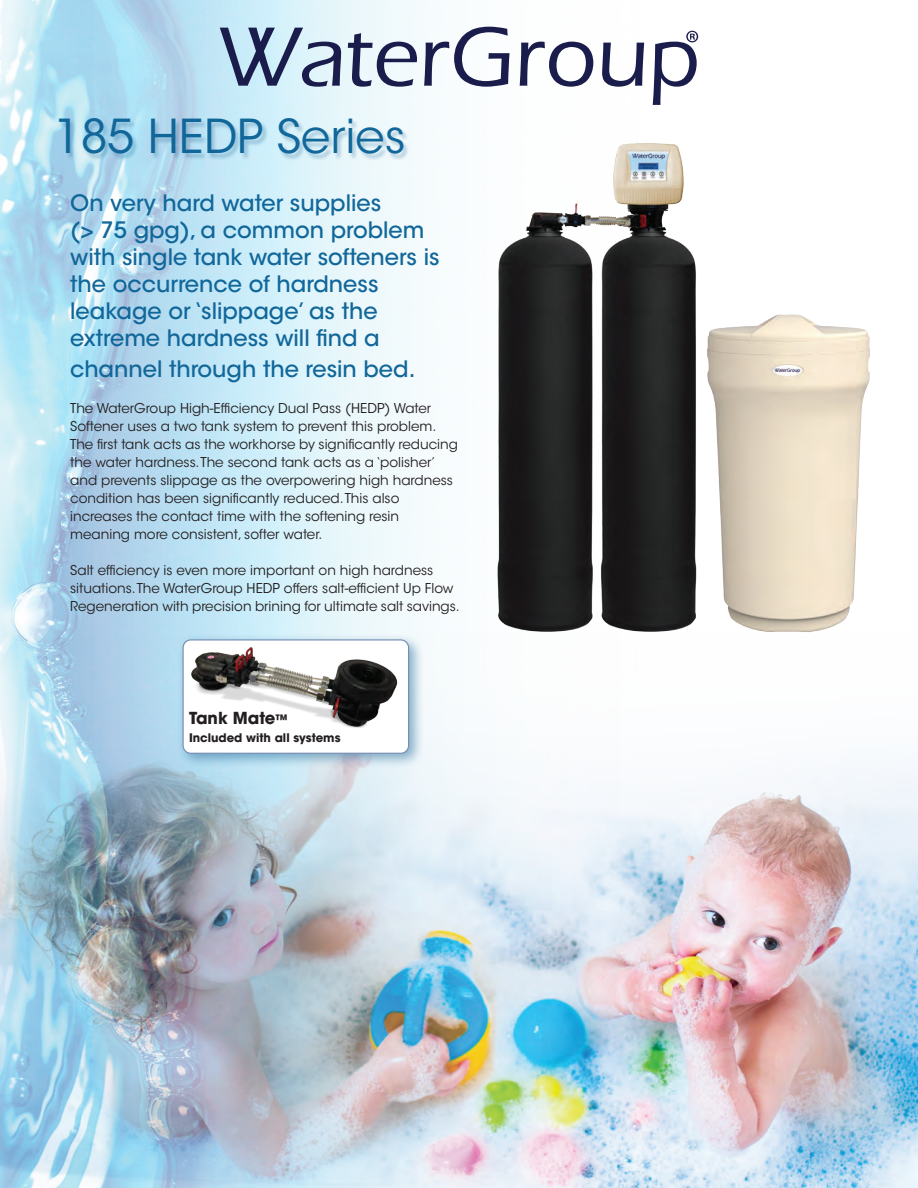
<style>
.page{position:relative;width:918px;height:1188px;background:#fff}
.page>*{position:absolute;margin:0;border:0;box-sizing:border-box;transform-origin:0 0}
.t1{font:46.5px "ITC Avant Garde Std";color:#11679a}
.t2{font:500 22.5px/27px "ITC Avant Garde Std";color:#11679a}
.t3{font:700 16.5px "ITC Avant Garde Std";color:#231f20}
.t4{font:13.5px/18px "ITC Avant Garde Std";color:#231f20}
.t5{font:700 11.7px "ITC Avant Garde Std";color:#231f20}
.s1{font-size:12.9px}
</style>
<div class="page">
<img style="left:820px;top:768px;width:98px;height:420px">
<img style="left:0;top:0;width:820px;height:1188px">
<div style="left:59px;top:119px;width:351px;height:42px;background:#186192;opacity:.31"></div>
<div style="left:177px;top:634px;width:248px;height:135px;background:#186192;opacity:.49"></div>
<div style="left:183px;top:640px;width:226px;height:113px;background:#fff;border-radius:8px"></div>
<img style="left:191px;top:647px;width:207px;height:81px">
<div style="left:183px;top:639px;width:226px;height:115px;border:1px solid #758db2;border-radius:8px"></div>
<img style="left:487px;top:131px;width:383px;height:518px">
<svg style="left:220px;top:28px;width:121px;height:59px;background:#96aac0"></svg>
<svg style="left:348px;top:33px;width:69px;height:54px"></svg>
<svg style="left:424px;top:27px;width:86px;height:60px"></svg>
<svg style="left:520px;top:42px;width:73px;height:45px"></svg>
<svg style="left:602px;top:43px;width:42px;height:44px"></svg>
<svg style="left:653px;top:31px;width:45px;height:74px"></svg>
<p class="t1" style="left:54px;top:108px;width:353px">185 HEDP Series</p>
<p class="t2" style="left:70px;top:190px;width:371px">On very hard water supplies<br>(&gt; 75 gpg), a common problem with single tank water softeners is the occurrence of hardness leakage or ‘slippage’ as the extreme hardness will find a</p>
<p class="t2" style="left:70px;top:355px;width:347px">channel through the resin bed.</p>
<p class="t4" style="left:70px;top:399px;width:389px">The WaterGroup High-Efficiency Dual Pass (HEDP) Water Softener uses a two tank system to prevent this problem.<br>The first tank acts as the workhorse by significantly reducing the water hardness. The second tank acts as a ‘polisher’ and prevents slippage as the overpowering high hardness condition has been significantly reduced. This also increases the contact time with the softening resin meaning more consistent, softer water.</p>
<p class="t4" style="left:70px;top:561px;width:391px">Salt efficiency is even more important on high hardness situations. The WaterGroup HEDP offers salt-efficient Up Flow<br>Regeneration with precision brining for ultimate salt savings.</p>
<p class="t3" style="left:189px;top:708px;width:101px">Tank Mate<span class="s1">™</span></p>
<p class="t5" style="left:189px;top:730px;width:153px">Included with all systems</p>
</div>
